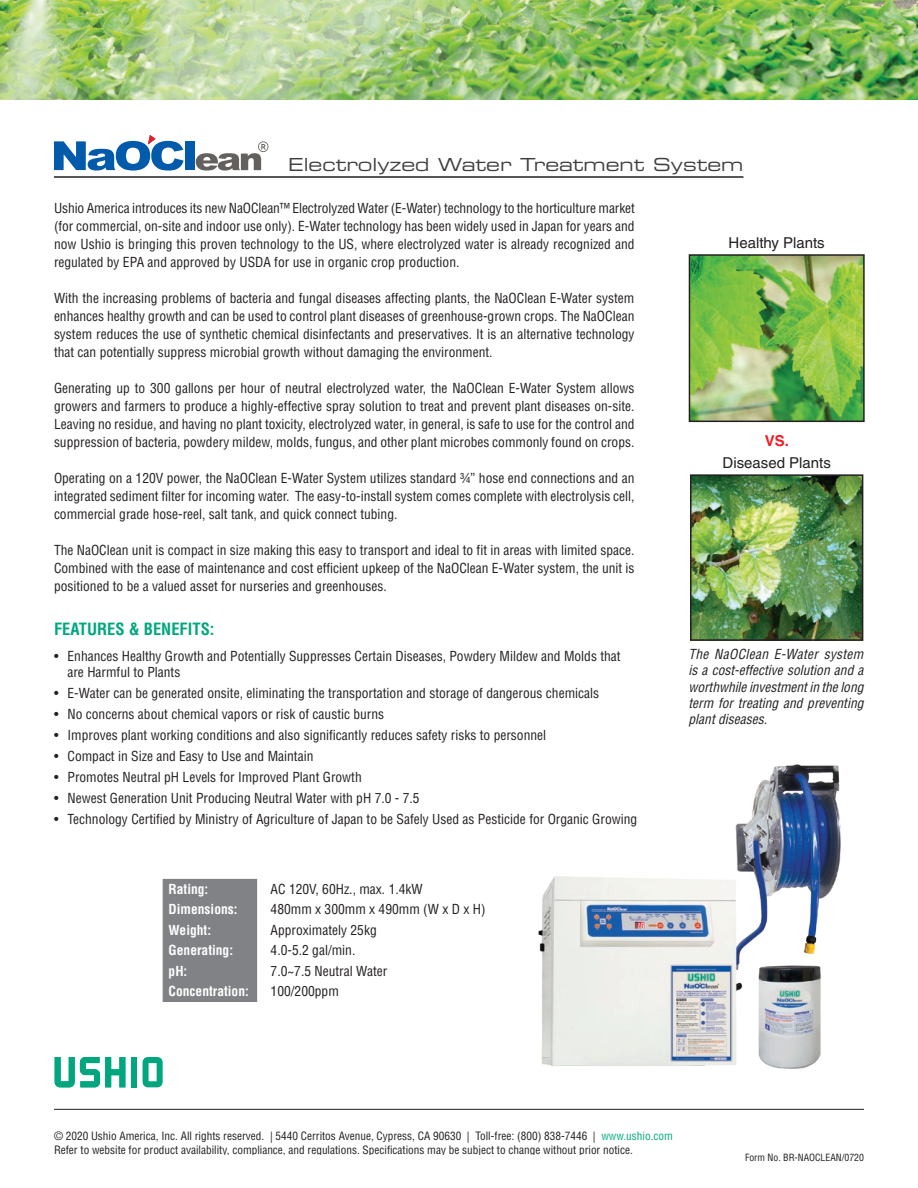
<style>
.page{position:relative;width:918px;height:1188px;background:#fff}
.page>*{position:absolute;margin:0;border:0;box-sizing:border-box;transform-origin:0 0}
.LEDHeader{font:18px "Eurostile LT Std Ex 2";color:#3e3e3f}
.t1{font:700 condensed 16.5px "Helvetica LT Std";color:#00a77e}
.t2{font:15px "Helvetica LT Std";color:#231f20}
.t3{font:700 15px "Helvetica LT Std";color:#ee1d23}
.LEDHeader-2{font:condensed 13.5px/18px "Helvetica LT Std";color:#231f20;text-align:justify}
.t4{font:italic condensed 13.5px/16.2px "Helvetica LT Std";color:#231f20;text-align:justify}
.LEDHeader-3{font:700 condensed 13.5px "Helvetica LT Std";color:#fff}
.t5{font:condensed 11.25px/14.2px "Helvetica LT Std";color:#231f20}
.t6{font:condensed 9.75px "Helvetica LT Std";color:#231f20}
.s1{color:#00a77e}
</style>
<div class="page">
<img style="left:693px;top:477px;width:167px;height:161px">
<div style="left:690px;top:474px;width:173px;height:167px;border:2px solid #231f20"></div>
<img style="left:692px;top:257px;width:170px;height:162px">
<div style="left:689px;top:254px;width:176px;height:168px;border:2px solid #231f20"></div>
<img style="left:538px;top:764px;width:303px;height:302px">
<img style="left:737px;top:939px;width:90px;height:130px">
<hr style="left:54px;top:176px;width:689px;height:2px;background:#231f20">
<div style="left:185px;top:141px;width:9px;height:29px;background:#015aaa"></div>
<svg style="left:54px;top:135px;width:130px;height:36px"></svg>
<svg style="left:196px;top:141px;width:72px;height:30px"></svg>
<hr style="left:54px;top:1109px;width:810px;height:1px;background:#231f20">
<svg style="left:143px;top:1057px;width:20px;height:30px"></svg>
<div style="left:131px;top:1057px;width:6px;height:30px;background:#00a77e"></div>
<svg style="left:55px;top:1057px;width:70px;height:30px"></svg>
<div style="left:163px;top:879px;width:94px;height:123px;background:#808285"></div>
<img style="left:0;top:0;width:918px;height:100px">
<p class="LEDHeader" style="left:288px;top:152px;width:457px">Electrolyzed Water Treatment System</p>
<p class="LEDHeader-2" style="left:54px;top:199px;width:582px">Ushio America introduces its new NaOClean™ Electrolyzed Water (E-Water) technology to the horticulture market (for commercial, on-site and indoor use only). E-Water technology has been widely used in Japan for years and now Ushio is bringing this proven technology to the US, where electrolyzed water is already recognized and regulated by EPA and approved by USDA for use in organic crop production.</p>
<p class="LEDHeader-2" style="left:54px;top:289px;width:582px">With the increasing problems of bacteria and fungal diseases affecting plants, the NaOClean E-Water system enhances healthy growth and can be used to control plant diseases of greenhouse-grown crops. The NaOClean system reduces the use of synthetic chemical disinfectants and preservatives. It is an alternative technology that can potentially suppress microbial growth without damaging the environment.</p>
<p class="LEDHeader-2" style="left:54px;top:379px;width:582px">Generating up to 300 gallons per hour of neutral electrolyzed water, the NaOClean E-Water System allows growers and farmers to produce a highly-effective spray solution to treat and prevent plant diseases on-site.<br>Leaving no residue, and having no plant toxicity, electrolyzed water, in general, is safe to use for the control and suppression of bacteria, powdery mildew, molds, fungus, and other plant microbes commonly found on crops.</p>
<p class="LEDHeader-2" style="left:54px;top:469px;width:582px">Operating on a 120V power, the NaOClean E-Water System utilizes standard ¾” hose end connections and an integrated sediment filter for incoming water. The easy-to-install system comes complete with electrolysis cell, commercial grade hose-reel, salt tank, and quick connect tubing.</p>
<p class="LEDHeader-2" style="left:54px;top:541px;width:582px">The NaOClean unit is compact in size making this easy to transport and ideal to fit in areas with limited space.<br>Combined with the ease of maintenance and cost efficient upkeep of the NaOClean E-Water system, the unit is positioned to be a valued asset for nurseries and greenhouses.</p>
<p class="t1" style="left:54px;top:618px;width:162px">FEATURES &amp; BENEFITS:</p>
<p class="LEDHeader-2" style="left:54px;top:647px;width:568px">• Enhances Healthy Growth and Potentially Suppresses Certain Diseases, Powdery Mildew and Molds that</p>
<p class="LEDHeader-2" style="left:68px;top:663px;width:114px">are Harmful to Plants</p>
<p class="LEDHeader-2" style="left:54px;top:684px;width:547px">• E-Water can be generated onsite, eliminating the transportation and storage of dangerous chemicals</p>
<p class="LEDHeader-2" style="left:54px;top:705px;width:332px">• No concerns about chemical vapors or risk of caustic burns</p>
<p class="LEDHeader-2" style="left:54px;top:726px;width:494px">• Improves plant working conditions and also significantly reduces safety risks to personnel</p>
<p class="LEDHeader-2" style="left:54px;top:747px;width:261px">• Compact in Size and Easy to Use and Maintain</p>
<p class="LEDHeader-2" style="left:54px;top:768px;width:309px">• Promotes Neutral pH Levels for Improved Plant Growth</p>
<p class="LEDHeader-2" style="left:54px;top:789px;width:367px">• Newest Generation Unit Producing Neutral Water with pH 7.0 - 7.5</p>
<p class="LEDHeader-2" style="left:54px;top:810px;width:585px">• Technology Certified by Ministry of Agriculture of Japan to be Safely Used as Pesticide for Organic Growing</p>
<p class="LEDHeader-3" style="left:169px;top:880px;width:41px">Rating:</p>
<p class="LEDHeader-2" style="left:271px;top:880px;width:154px">AC 120V, 60Hz., max. 1.4kW</p>
<p class="LEDHeader-3" style="left:169px;top:901px;width:70px">Dimensions:</p>
<p class="LEDHeader-2" style="left:271px;top:900px;width:216px">480mm x 300mm x 490mm (W x D x H)</p>
<p class="LEDHeader-3" style="left:169px;top:921px;width:44px">Weight:</p>
<p class="LEDHeader-2" style="left:271px;top:921px;width:108px">Approximately 25kg</p>
<p class="LEDHeader-3" style="left:169px;top:942px;width:66px">Generating:</p>
<p class="LEDHeader-2" style="left:271px;top:941px;width:86px">4.0-5.2 gal/min.</p>
<p class="LEDHeader-3" style="left:169px;top:962px;width:20px">pH:</p>
<p class="LEDHeader-2" style="left:271px;top:962px;width:118px">7.0~7.5 Neutral Water</p>
<p class="LEDHeader-3" style="left:169px;top:983px;width:82px">Concentration:</p>
<p class="LEDHeader-2" style="left:271px;top:982px;width:70px">100/200ppm</p>
<p class="t2" style="left:729px;top:234px;width:98px">Healthy Plants</p>
<p class="t3" style="left:765px;top:431px;width:26px">VS.</p>
<p class="t2" style="left:723px;top:454px;width:110px">Diseased Plants</p>
<p class="t4" style="left:689px;top:646px;width:176px">The NaOClean E-Water system is a cost-effective solution and a worthwhile investment in the long term for treating and preventing plant diseases.</p>
<p class="t5" style="left:54px;top:1129px;width:620px">© 2020 Ushio America, Inc. All rights reserved. | 5440 Cerritos Avenue, Cypress, CA 90630 | Toll-free: (800) 838-7446 | <span class="s1">www.ushio.com<br></span>Refer to website for product availability, compliance, and regulations. Specifications may be subject to change without prior notice.</p>
<p class="t6" style="left:745px;top:1152px;width:120px">Form No. BR-NAOCLEAN/0720</p>
</div>
